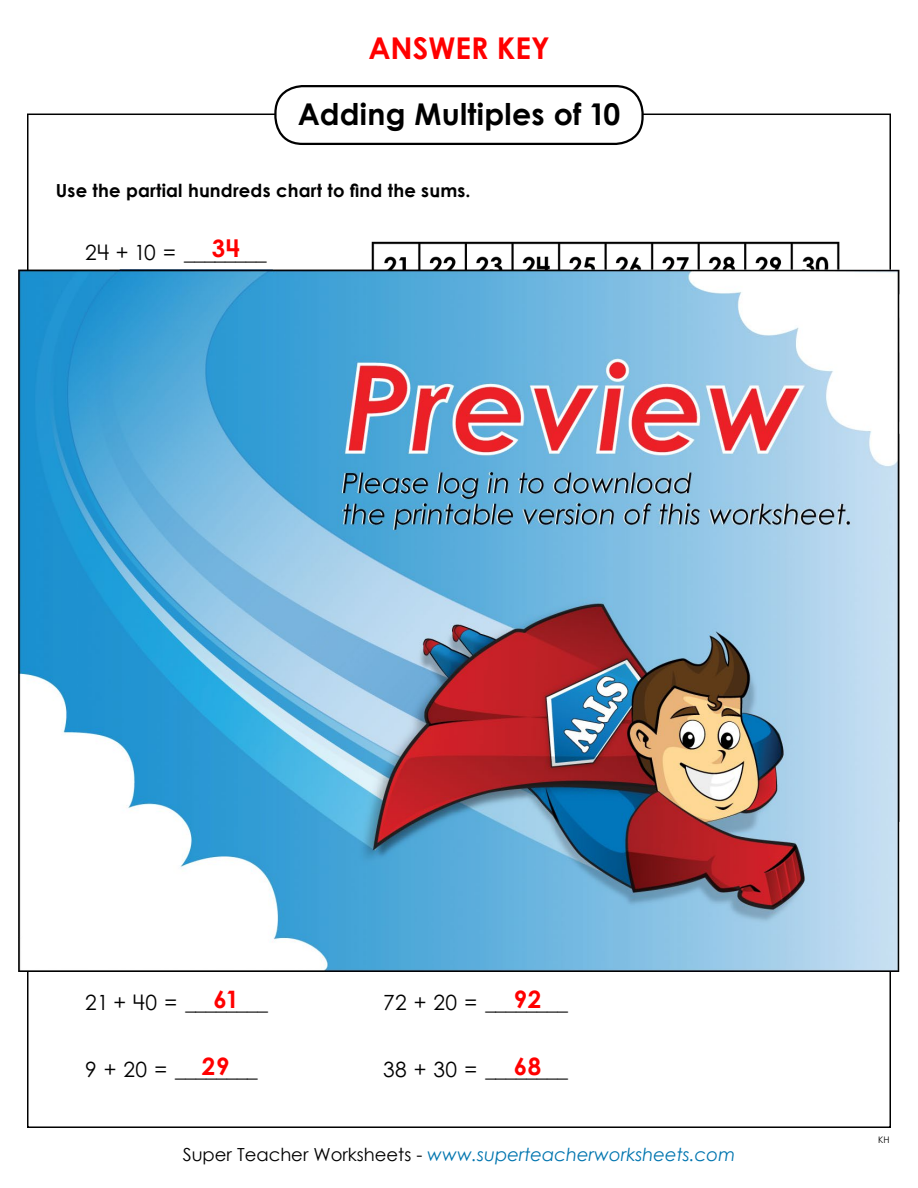
<style>
.page{position:relative;width:918px;height:1188px;background:#fff}
.page>*{position:absolute;margin:0;border:0;box-sizing:border-box;transform-origin:0 0}
.t1{font:700 30px "Century Gothic 2";letter-spacing:.01em;color:#000}
.t2{font:700 30px "Century STW4";color:#f00}
.t3{font:700 24px "Century STW4";letter-spacing:.025em;color:#f00}
.t4{font:21px "Century STW4";letter-spacing:.025em;color:#000}
.t5{font:italic 18px "Century Gothic 2";color:#0075af}
.t6{font:700 18px "Century STW4";letter-spacing:.01em;color:#000}
.t7{font:9px "Century Gothic 2";color:#000}
.s1{font-style:normal;color:#000}
</style>
<div class="page">
<div style="left:274px;top:85px;width:370px;height:60px;border:2px solid #000;border-radius:27px"></div>
<img style="left:371px;top:241px;width:469px;height:28px">
<img style="left:18px;top:269px;width:882px;height:702px">
<h1 class="t2" style="left:368px;top:26px;width:183px">ANSWER KEY</h1>
<h1 class="t1" style="left:298px;top:91px;width:324px">Adding Multiples of 10</h1>
<p class="t6" style="left:56px;top:177px;width:416px">Use the partial hundreds chart to find the sums.</p>
<p class="t3" style="left:212px;top:230px;width:29px">34</p>
<p class="t4" style="left:85px;top:237px;width:183px">24 + 10 = ________</p>
<p class="t3" style="left:213px;top:981px;width:27px">61</p>
<p class="t3" style="left:514px;top:981px;width:29px">92</p>
<p class="t4" style="left:85px;top:988px;width:184px">21 + 40 = ________</p>
<p class="t4" style="left:383px;top:988px;width:186px">72 + 20 = ________</p>
<p class="t3" style="left:202px;top:1048px;width:29px">29</p>
<p class="t3" style="left:514px;top:1048px;width:29px">68</p>
<p class="t4" style="left:85px;top:1055px;width:174px">9 + 20 = ________</p>
<p class="t4" style="left:383px;top:1055px;width:186px">38 + 30 = ________</p>
<p class="t5" style="left:183px;top:1142px;width:554px"><span class="s1">Super Teacher Worksheets -</span> www.superteacherworksheets.com</p>
<p class="t7" style="left:878px;top:1133px;width:13px">KH</p>
</div>
